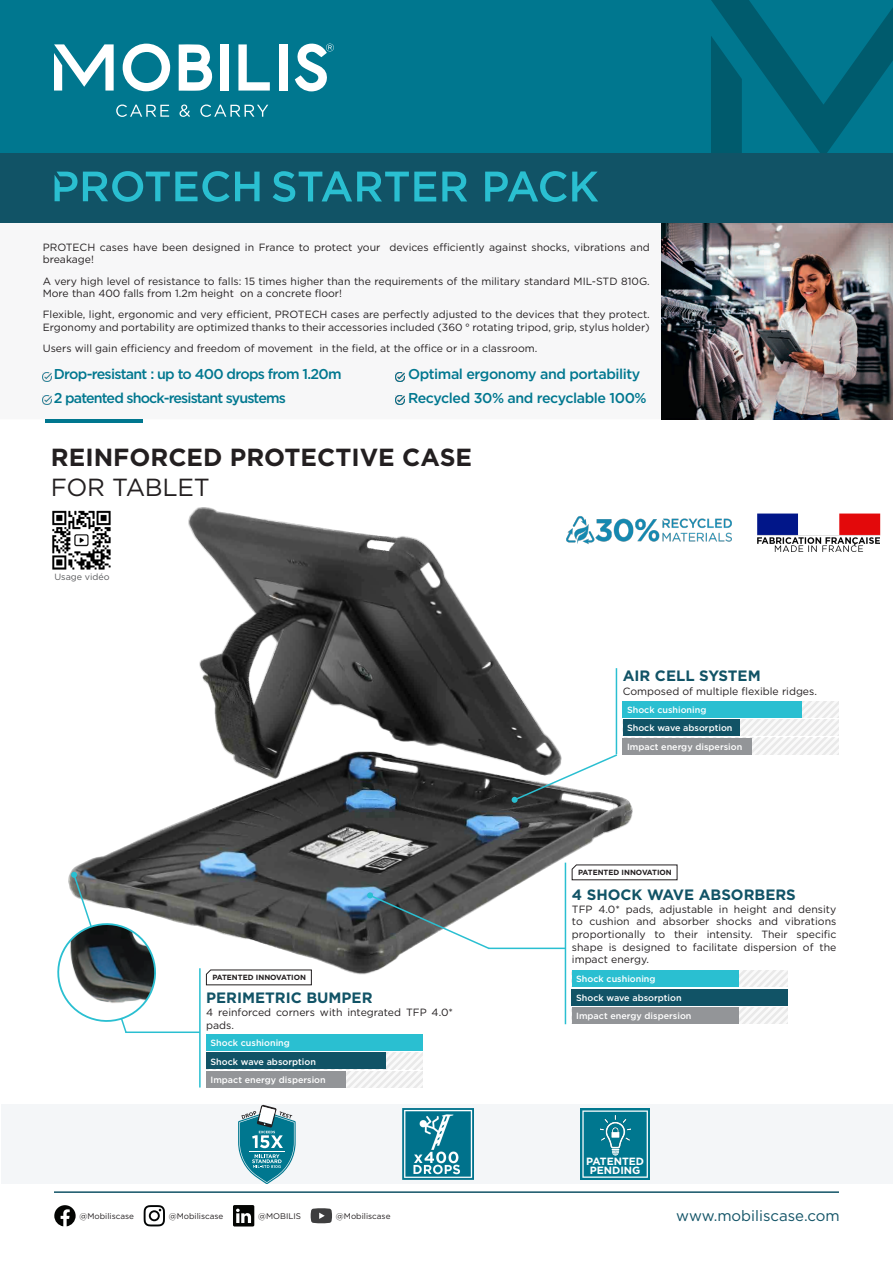
<style>
.page{position:relative;width:893px;height:1263px;background:#fff}
.page>*{position:absolute;margin:0;border:0;box-sizing:border-box;transform-origin:0 0}
.t1{font:700 24.75px "Gotham";color:#231f20}
.t2{font:24.75px "Gotham";letter-spacing:-.01em;color:#231f20}
.t3{font:700 15px "Gotham";color:#115366}
.t4{font:15px "Gotham";color:#115366}
.t5{font:500 14.25px/24px "Gotham";letter-spacing:-.05em;color:#00778f}
.t6{font:500 14.25px/24px "Gotham";letter-spacing:-.03em;color:#00778f}
.t7{font:10.5px/12.6px "Gotham";color:#231f20}
.t8{font:700 10.5px/9px "Gotham";color:#fff;text-align:center}
.t9{font:500 9px/18.5px "Gotham";color:#fff}
.t10{font:9px "Gotham";color:#57585a}
.t11{font:8.1px "Gotham";color:#231f20}
.t12{font:700 7.5px "Gotham";color:#231f20}
</style>
<div class="page">
<img style="left:71px;top:507px;width:584px;height:477px">
<svg style="left:0;top:222px;width:662px;height:198px"></svg>
<img style="left:757px;top:513px;width:124px;height:39px">
<img style="left:559px;top:507px;width:173px;height:57px">
<svg style="left:367px;top:892px;width:124px;height:58px"></svg>
<svg style="left:57px;top:871px;width:104px;height:161px"></svg>
<img style="left:662px;top:222px;width:231px;height:198px">
<hr style="left:45px;top:420px;width:98px;height:3px;background:#00778f">
<hr style="left:489px;top:947px;width:76px;height:2px;background:#2abfd1">
<hr style="left:125px;top:1031px;width:75px;height:2px;background:#2abfd1">
<div style="left:1px;top:1105px;width:892px;height:79px;background:#f4f6f8"></div>
<svg style="left:238px;top:1105px;width:58px;height:79px"></svg>
<div style="left:580px;top:1109px;width:70px;height:71px;background:#00778f"></div>
<svg style="left:582px;top:1110px;width:66px;height:68px"></svg>
<img style="left:402px;top:1109px;width:71px;height:70px">
<div style="left:0;top:0;width:893px;height:222px;background:#00778f"></div>
<svg style="left:179px;top:44px;width:34px;height:47px"></svg>
<svg style="left:122px;top:44px;width:48px;height:47px"></svg>
<svg style="left:238px;top:44px;width:32px;height:47px"></svg>
<div style="left:221px;top:44px;width:8px;height:47px;background:#fff"></div>
<div style="left:280px;top:44px;width:8px;height:47px;background:#fff"></div>
<svg style="left:54px;top:44px;width:60px;height:47px"></svg>
<svg style="left:116px;top:105px;width:53px;height:12px"></svg>
<svg style="left:179px;top:105px;width:11px;height:12px"></svg>
<svg style="left:200px;top:105px;width:68px;height:12px"></svg>
<svg style="left:295px;top:44px;width:39px;height:47px"></svg>
<hr style="left:54px;top:1191px;width:785px;height:2px;background:#115366">
<svg style="left:233px;top:1205px;width:21px;height:21px"></svg>
<svg style="left:311px;top:1208px;width:21px;height:15px"></svg>
<svg style="left:144px;top:1205px;width:21px;height:21px"></svg>
<svg style="left:54px;top:1205px;width:22px;height:21px"></svg>
<svg style="left:572px;top:864px;width:105px;height:16px"></svg>
<svg style="left:739px;top:1007px;width:49px;height:17px"></svg>
<svg style="left:739px;top:970px;width:49px;height:17px"></svg>
<div style="left:572px;top:970px;width:167px;height:17px;background:#2abfd1"></div>
<div style="left:572px;top:989px;width:216px;height:16px;background:#115366"></div>
<div style="left:572px;top:1007px;width:167px;height:17px;background:#939598"></div>
<svg style="left:513px;top:701px;width:326px;height:101px"></svg>
<div style="left:623px;top:701px;width:179px;height:16px;background:#2abfd1"></div>
<div style="left:623px;top:719px;width:117px;height:17px;background:#115366"></div>
<div style="left:623px;top:738px;width:129px;height:16px;background:#939598"></div>
<svg style="left:206px;top:969px;width:106px;height:16px"></svg>
<svg style="left:206px;top:1053px;width:216px;height:34px"></svg>
<div style="left:206px;top:1034px;width:216px;height:17px;background:#2abfd1"></div>
<div style="left:206px;top:1053px;width:179px;height:16px;background:#115366"></div>
<div style="left:206px;top:1071px;width:139px;height:16px;background:#939598"></div>
<svg style="left:711px;top:0;width:182px;height:153px"></svg>
<div style="left:0;top:153px;width:893px;height:69px;background:#115366"></div>
<svg style="left:273px;top:171px;width:163px;height:31px"></svg>
<svg style="left:442px;top:172px;width:25px;height:29px"></svg>
<svg style="left:485px;top:171px;width:113px;height:31px"></svg>
<svg style="left:55px;top:171px;width:205px;height:31px"></svg>
<hr style="left:199px;top:968px;width:2px;height:119px;background:#2abfd1">
<hr style="left:565px;top:863px;width:1px;height:161px;background:#2abfd1">
<hr style="left:616px;top:668px;width:1px;height:86px;background:#2abfd1">
<svg style="left:395px;top:396px;width:9px;height:9px"></svg>
<svg style="left:42px;top:372px;width:9px;height:9px"></svg>
<svg style="left:42px;top:396px;width:9px;height:9px"></svg>
<svg style="left:395px;top:372px;width:9px;height:9px"></svg>
<img style="left:52px;top:508px;width:62px;height:63px">
<p class="t7" style="left:43px;top:241px;width:608px">PROTECH cases have been designed in France to protect your devices efficiently against shocks, vibrations and breakage!</p>
<p class="t7" style="left:43px;top:275px;width:609px">A very high level of resistance to falls: 15 times higher than the requirements of the military standard MIL-STD 810G.<br>More than 400 falls from 1.2m height on a concrete floor!</p>
<p class="t7" style="left:43px;top:309px;width:609px">Flexible, light, ergonomic and very efficient, PROTECH cases are perfectly adjusted to the devices that they protect.<br>Ergonomy and portability are optimized thanks to their accessories included (360 ° rotating tripod, grip, stylus holder)</p>
<p class="t7" style="left:43px;top:342px;width:496px">Users will gain efficiency and freedom of movement in the field, at the office or in a classroom.</p>
<h3 class="t5" style="left:54px;top:363px;width:289px">Drop-resistant : up to 400 drops from 1.20m<br>2 patented shock-resistant syustems</h3>
<h3 class="t6" style="left:408px;top:363px;width:240px">Optimal ergonomy and portability<br>Recycled 30% and recyclable 100%</h3>
<h1 class="t1" style="left:51px;top:446px;width:423px">REINFORCED PROTECTIVE CASE</h1>
<h1 class="t2" style="left:51px;top:476px;width:160px">FOR TABLET</h1>
<p class="t10" style="left:54px;top:573px;width:57px">Usage vidéo</p>
<p class="t12" style="left:212px;top:974px;width:95px">PATENTED INNOVATION</p>
<h2 class="t3" style="left:206px;top:991px;width:168px">PERIMETRIC BUMPER</h2>
<p class="t7" style="left:206px;top:1006px;width:248px">4 reinforced corners with integrated TFP 4.0* pads.</p>
<p class="t9" style="left:210px;top:1034px;width:117px">Shock cushioning<br>Shock wave absorption<br>Impact energy dispersion</p>
<h2 class="t3" style="left:623px;top:669px;width:139px">AIR CELL SYSTEM</h2>
<p class="t7" style="left:623px;top:685px;width:196px">Composed of multiple flexible ridges.</p>
<p class="t9" style="left:627px;top:701px;width:117px">Shock cushioning<br>Shock wave absorption<br>Impact energy dispersion</p>
<p class="t12" style="left:578px;top:869px;width:95px">PATENTED INNOVATION</p>
<h2 class="t3" style="left:572px;top:888px;width:225px">4 SHOCK WAVE ABSORBERS</h2>
<p class="t7" style="left:572px;top:903px;width:266px;text-align:justify">TFP 4.0* pads, adjustable in height and density to cushion and absorber shocks and vibrations proportionally to their intensity. Their specific shape is designed to facilitate dispersion of the impact energy.</p>
<p class="t9" style="left:576px;top:970px;width:117px">Shock cushioning<br>Shock wave absorption<br>Impact energy dispersion</p>
<p class="t8" style="left:586px;top:1157px;width:59px">PATENTED<br>PENDING</p>
<p class="t11" style="left:80px;top:1212px;width:56px">@Mobiliscase</p>
<p class="t11" style="left:169px;top:1212px;width:56px">@Mobiliscase</p>
<p class="t11" style="left:258px;top:1212px;width:44px">@MOBILIS</p>
<p class="t11" style="left:336px;top:1212px;width:56px">@Mobiliscase</p>
<h2 class="t4" style="left:676px;top:1208px;width:165px">www.mobiliscase.com</h2>
</div>
